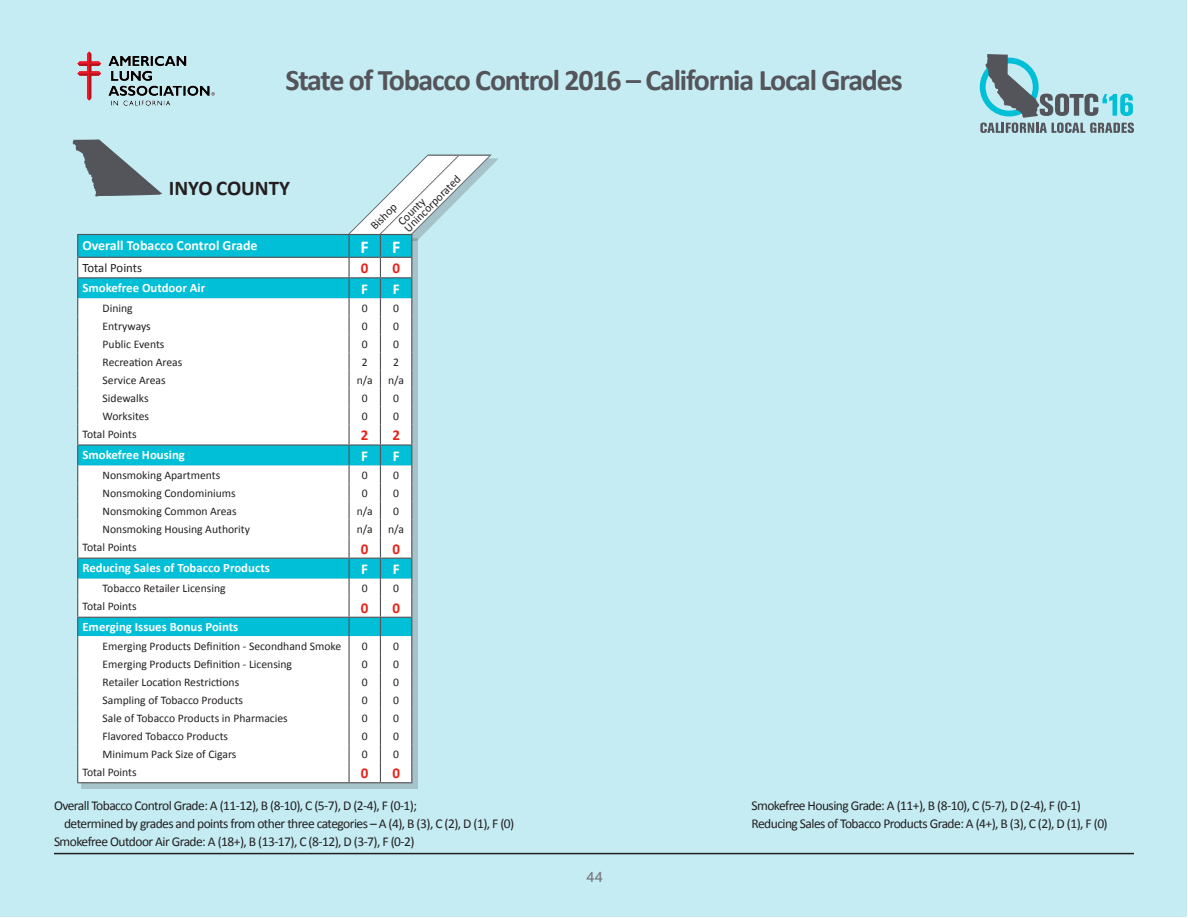
<style>
.page{position:relative;width:1188px;height:918px;background:#fff}
.page>*{position:absolute;margin:0;border:0;box-sizing:border-box;transform-origin:0 0}
.t1{font:700 30px "Calibri";letter-spacing:-.04em;color:#54555a}
.t2{font:700 21px "Calibri";color:#231f20}
.Overall_grades{font:700 18px "Calibri";color:#fff}
.total_points{font:700 15px "Calibri";color:#e72419}
.red_grades{font:700 15px "Calibri";color:#fff}
.t3{font:15px "Akzidenz Grotesk BE";color:#747478}
.Overall_Grade_Text{font:700 13.95px "Calibri";color:#fff}
.t4{font:13.5px/18px "Calibri";letter-spacing:-.04em;color:#231f20}
.Bold_Description{font:700 12.75px "Calibri";color:#fff}
.t5{font:12.75px "Calibri";color:#231f20}
.descript{font:11.55px/16.5px "Calibri";color:#231f20}
.black_grades{font:11.55px "Calibri";color:#231f20}
.Total_word{font:11.55px "Calibri";color:#231f20}
</style>
<div class="page">
<div style="left:1px;top:1px;width:1186px;height:916px;background:#c5ecf3"></div>
<img style="left:77px;top:52px;width:138px;height:53px">
<hr style="left:54px;top:853px;width:1080px;height:1px;background:#231f20">
<svg style="left:980px;top:54px;width:154px;height:79px"></svg>
<svg style="left:78px;top:235px;width:268px;height:22px;background:#01bdd4"></svg>
<svg style="left:78px;top:258px;width:268px;height:524px;background:#d8f4f8"></svg>
<hr style="left:77px;top:234px;width:272px;height:1px;background:#54555a">
<hr style="left:77px;top:257px;width:272px;height:1px;background:#54555a">
<hr style="left:77px;top:277px;width:272px;height:1px;background:#54555a">
<hr style="left:77px;top:444px;width:272px;height:2px;background:#54555a">
<hr style="left:77px;top:558px;width:272px;height:1px;background:#54555a">
<hr style="left:77px;top:617px;width:272px;height:1px;background:#54555a">
<svg style="left:77px;top:235px;width:1px;height:547px"></svg>
<svg style="left:346px;top:155px;width:146px;height:627px"></svg>
<hr style="left:77px;top:782px;width:272px;height:1px;background:#54555a">
<hr style="left:349px;top:782px;width:31px;height:1px;background:#54555a">
<hr style="left:380px;top:782px;width:32px;height:1px;background:#54555a">
<svg style="left:73px;top:139px;width:89px;height:57px"></svg>
<h1 class="t1" style="left:285px;top:61px;width:619px">State of Tobacco Control 2016 – California Local Grades</h1>
<p class="t2" style="left:169px;top:175px;width:123px">INYO COUNTY</p>
<p class="descript" style="left:400px;top:224px;width:76px;rotate:-45deg">Unincorporated</p>
<p class="descript" style="left:382px;top:206px;width:35px;text-indent:-22px;rotate:-45deg">Bishop<br>County</p>
<p class="Overall_Grade_Text" style="left:82px;top:236px;width:177px">Overall Tobacco Control Grade</p>
<p class="Overall_grades" style="left:361px;top:236px;width:10px">F</p>
<p class="Overall_grades" style="left:392px;top:236px;width:10px">F</p>
<p class="t5" style="left:82px;top:259px;width:61px">Total Points</p>
<p class="total_points" style="left:361px;top:259px;width:9px">0</p>
<p class="total_points" style="left:392px;top:259px;width:9px">0</p>
<p class="Bold_Description" style="left:82px;top:280px;width:124px">Smokefree Outdoor Air</p>
<p class="red_grades" style="left:361px;top:279px;width:8px">F</p>
<p class="red_grades" style="left:393px;top:279px;width:8px">F</p>
<p class="descript" style="left:103px;top:299px;width:32px">Dining</p>
<p class="black_grades" style="left:362px;top:301px;width:7px">0</p>
<p class="black_grades" style="left:393px;top:301px;width:7px">0</p>
<p class="descript" style="left:103px;top:317px;width:50px">Entryways</p>
<p class="black_grades" style="left:362px;top:319px;width:7px">0</p>
<p class="black_grades" style="left:393px;top:319px;width:7px">0</p>
<p class="descript" style="left:103px;top:335px;width:63px">Public Events</p>
<p class="black_grades" style="left:362px;top:337px;width:7px">0</p>
<p class="black_grades" style="left:393px;top:337px;width:7px">0</p>
<p class="descript" style="left:103px;top:353px;width:81px">Recreation Areas</p>
<p class="black_grades" style="left:362px;top:355px;width:7px">2</p>
<p class="black_grades" style="left:393px;top:355px;width:7px">2</p>
<p class="descript" style="left:103px;top:371px;width:65px">Service Areas</p>
<p class="black_grades" style="left:357px;top:373px;width:17px">n/a</p>
<p class="black_grades" style="left:388px;top:373px;width:17px">n/a</p>
<p class="descript" style="left:103px;top:389px;width:47px">Sidewalks</p>
<p class="black_grades" style="left:362px;top:391px;width:7px">0</p>
<p class="black_grades" style="left:393px;top:391px;width:7px">0</p>
<p class="descript" style="left:103px;top:407px;width:48px">Worksites</p>
<p class="black_grades" style="left:362px;top:409px;width:7px">0</p>
<p class="black_grades" style="left:393px;top:409px;width:7px">0</p>
<p class="Total_word" style="left:82px;top:427px;width:56px">Total Points</p>
<p class="total_points" style="left:361px;top:426px;width:9px">2</p>
<p class="total_points" style="left:392px;top:426px;width:9px">2</p>
<p class="Bold_Description" style="left:82px;top:447px;width:104px">Smokefree Housing</p>
<p class="red_grades" style="left:361px;top:447px;width:8px">F</p>
<p class="red_grades" style="left:393px;top:447px;width:8px">F</p>
<p class="descript" style="left:103px;top:466px;width:119px">Nonsmoking Apartments</p>
<p class="black_grades" style="left:362px;top:468px;width:7px">0</p>
<p class="black_grades" style="left:393px;top:468px;width:7px">0</p>
<p class="descript" style="left:103px;top:484px;width:135px">Nonsmoking Condominiums</p>
<p class="black_grades" style="left:362px;top:486px;width:7px">0</p>
<p class="black_grades" style="left:393px;top:486px;width:7px">0</p>
<p class="descript" style="left:103px;top:502px;width:136px">Nonsmoking Common Areas</p>
<p class="black_grades" style="left:357px;top:504px;width:17px">n/a</p>
<p class="black_grades" style="left:393px;top:504px;width:7px">0</p>
<p class="descript" style="left:103px;top:520px;width:149px">Nonsmoking Housing Authority</p>
<p class="black_grades" style="left:357px;top:522px;width:17px">n/a</p>
<p class="black_grades" style="left:388px;top:522px;width:17px">n/a</p>
<p class="Total_word" style="left:82px;top:540px;width:56px">Total Points</p>
<p class="total_points" style="left:361px;top:539px;width:9px">0</p>
<p class="total_points" style="left:392px;top:539px;width:9px">0</p>
<p class="Bold_Description" style="left:82px;top:560px;width:189px">Reducing Sales of Tobacco Products</p>
<p class="red_grades" style="left:361px;top:560px;width:8px">F</p>
<p class="red_grades" style="left:393px;top:560px;width:8px">F</p>
<p class="descript" style="left:103px;top:579px;width:124px">Tobacco Retailer Licensing</p>
<p class="black_grades" style="left:362px;top:581px;width:7px">0</p>
<p class="black_grades" style="left:393px;top:581px;width:7px">0</p>
<p class="Total_word" style="left:82px;top:599px;width:56px">Total Points</p>
<p class="total_points" style="left:361px;top:598px;width:9px">0</p>
<p class="total_points" style="left:392px;top:598px;width:9px">0</p>
<p class="Bold_Description" style="left:82px;top:619px;width:158px">Emerging Issues Bonus Points</p>
<p class="descript" style="left:103px;top:637px;width:240px">Emerging Products Definition - Secondhand Smoke</p>
<p class="black_grades" style="left:362px;top:639px;width:7px">0</p>
<p class="black_grades" style="left:393px;top:639px;width:7px">0</p>
<p class="descript" style="left:103px;top:655px;width:191px">Emerging Products Definition - Licensing</p>
<p class="black_grades" style="left:362px;top:657px;width:7px">0</p>
<p class="black_grades" style="left:393px;top:657px;width:7px">0</p>
<p class="descript" style="left:103px;top:673px;width:138px">Retailer Location Restrictions</p>
<p class="black_grades" style="left:362px;top:675px;width:7px">0</p>
<p class="black_grades" style="left:393px;top:675px;width:7px">0</p>
<p class="descript" style="left:103px;top:691px;width:142px">Sampling of Tobacco Products</p>
<p class="black_grades" style="left:362px;top:693px;width:7px">0</p>
<p class="black_grades" style="left:393px;top:693px;width:7px">0</p>
<p class="descript" style="left:103px;top:709px;width:187px">Sale of Tobacco Products in Pharmacies</p>
<p class="black_grades" style="left:362px;top:711px;width:7px">0</p>
<p class="black_grades" style="left:393px;top:711px;width:7px">0</p>
<p class="descript" style="left:103px;top:727px;width:127px">Flavored Tobacco Products</p>
<p class="black_grades" style="left:362px;top:729px;width:7px">0</p>
<p class="black_grades" style="left:393px;top:729px;width:7px">0</p>
<p class="descript" style="left:103px;top:745px;width:135px">Minimum Pack Size of Cigars</p>
<p class="black_grades" style="left:362px;top:747px;width:7px">0</p>
<p class="black_grades" style="left:393px;top:747px;width:7px">0</p>
<p class="descript" style="left:82px;top:763px;width:56px">Total Points</p>
<p class="total_points" style="left:361px;top:764px;width:9px">0</p>
<p class="total_points" style="left:392px;top:764px;width:9px">0</p>
<p class="t4" style="left:54px;top:796px;width:365px">Overall Tobacco Control Grade: A (11-12), B (8-10), C (5-7), D (2-4), F (0-1);</p>
<p class="t4" style="left:64px;top:814px;width:452px">determined by grades and points from other three categories – A (4), B (3), C (2), D (1), F (0)</p>
<p class="t4" style="left:54px;top:832px;width:362px">Smokefree Outdoor Air Grade: A (18+), B (13-17), C (8-12), D (3-7), F (0-2)</p>
<p class="t3" style="left:586px;top:868px;width:19px">44</p>
<p class="t4" style="left:752px;top:796px;width:358px">Smokefree Housing Grade: A (11+), B (8-10), C (5-7), D (2-4), F (0-1)<br>Reducing Sales of Tobacco Products Grade: A (4+), B (3), C (2), D (1), F (0)</p>
</div>
